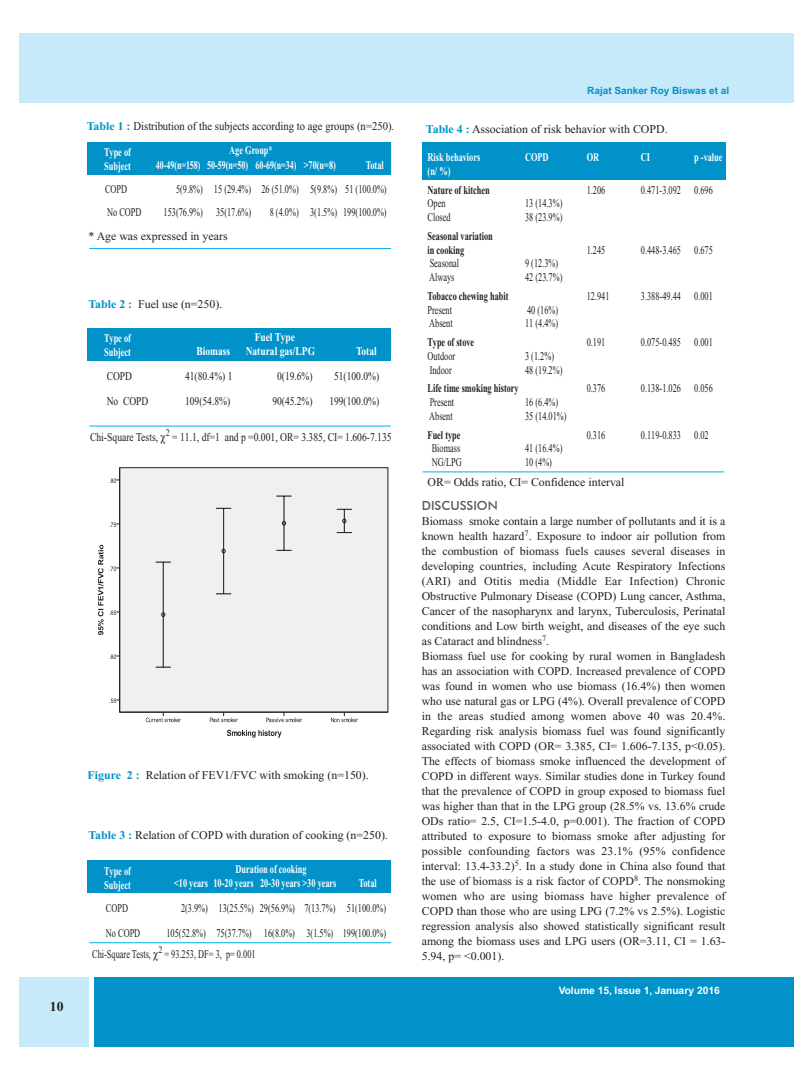
<style>
.page{position:relative;width:810px;height:1080px;background:#fff}
.page>*{position:absolute;margin:0;border:0;box-sizing:border-box;transform-origin:0 0}
.t1{font:700 13.75px "Times New Roman";color:#231f20}
.t2{font:500 12.5px "Futura BT";color:#57585a}
.t3{font:11.88px/15px "Times New Roman";color:#231f20}
.t4{font:11.88px/21.2px "Times New Roman";color:#231f20;scale:.7 1}
.t5{font:700 11.88px/13.8px "Times New Roman";color:#fff;scale:.7 1}
.t6{font:700 11.88px/13.8px "Times New Roman";color:#231f20;scale:.7 1}
.t7{font:11.88px "Times New Roman";color:#231f20;scale:.8 1}
.t8{font:11.88px "Times New Roman";color:#231f20;scale:.81 1}
.t9{font:11.88px "Times New Roman";color:#231f20;scale:.9 1}
.t10{font:700 11.88px "Times New Roman";color:#fff;scale:.8 1}
.t11{font:700 10.25px "Helvetica";color:#fff}
.t12{font:700 10px "Helvetica";color:#0092c8}
.s1{font-weight:700;color:#0092c8}
</style>
<div class="page">
<div style="left:88px;top:142px;width:303px;height:32px;background:#0092c8"></div>
<div style="left:423px;top:142px;width:303px;height:37px;background:#0092c8"></div>
<div style="left:88px;top:329px;width:303px;height:32px;background:#0092c8"></div>
<div style="left:88px;top:860px;width:303px;height:33px;background:#0092c8"></div>
<div style="left:19px;top:34px;width:774px;height:69px;background:#c6eafa"></div>
<div style="left:94px;top:977px;width:699px;height:70px;background:#0092c8"></div>
<div style="left:19px;top:977px;width:70px;height:70px;background:#c6eafa"></div>
<svg style="left:227px;top:730px;width:55px;height:8px"></svg>
<svg style="left:331px;top:713px;width:27px;height:9px"></svg>
<svg style="left:266px;top:713px;width:36px;height:9px"></svg>
<svg style="left:210px;top:713px;width:28px;height:9px"></svg>
<svg style="left:146px;top:713px;width:35px;height:9px"></svg>
<svg style="left:98px;top:545px;width:6px;height:90px"></svg>
<svg style="left:110px;top:479px;width:9px;height:4px"></svg>
<svg style="left:110px;top:523px;width:9px;height:4px"></svg>
<svg style="left:110px;top:567px;width:9px;height:4px"></svg>
<svg style="left:110px;top:611px;width:9px;height:4px"></svg>
<svg style="left:110px;top:655px;width:9px;height:4px"></svg>
<svg style="left:110px;top:699px;width:9px;height:4px"></svg>
<div style="left:119px;top:467px;width:269px;height:246px;background:#eef0f2"></div>
<hr style="left:89px;top:248px;width:302px;height:1px;background:#00aeef">
<hr style="left:423px;top:472px;width:301px;height:1px;background:#00aeef">
<hr style="left:89px;top:426px;width:302px;height:1px;background:#00aeef">
<hr style="left:89px;top:943px;width:302px;height:1px;background:#00aeef">
<p class="t9" style="left:87px;top:120px;width:343px"><span class="s1">Table 1 :</span> Distribution of the subjects according to age groups (n=250).</p>
<p class="t5" style="left:104px;top:146px;width:40px">Type of<br>Subject</p>
<p class="t5" style="left:156px;top:143px;width:259px;line-height:15px;text-indent:73px">Age Group*<br>40-49(n=158) 50-59(n=50) 60-69(n=34) &gt;70(n=8)</p>
<p class="t5" style="left:366px;top:158px;width:27px">Total</p>
<p class="t4" style="left:105px;top:178px;width:33px">COPD</p>
<p class="t4" style="left:176px;top:178px;width:303px">5(9.8%) 15 (29.4%) 26 (51.0%) 5(9.8%) 51 (100.0%)</p>
<p class="t4" style="left:107px;top:202px;width:51px">No COPD</p>
<p class="t4" style="left:164px;top:202px;width:127px">153(76.9%) 35(17.6%)</p>
<p class="t4" style="left:270px;top:202px;width:169px">8 (4.0%) 3(1.5%) 199(100.0%)</p>
<p class="t3" style="left:88px;top:229px;width:141px">* Age was expressed in years</p>
<p class="t3" style="left:88px;top:297px;width:135px"><span class="s1">Table 2 :</span> Fuel use (n=250).</p>
<p class="t5" style="left:104px;top:332px;width:40px">Type of<br>Subject</p>
<p class="t10" style="left:255px;top:331px;width:52px">Fuel Type</p>
<p class="t10" style="left:196px;top:344px;width:44px">Biomass</p>
<p class="t10" style="left:246px;top:344px;width:88px">Natural gas/LPG</p>
<p class="t10" style="left:356px;top:344px;width:27px">Total</p>
<p class="t7" style="left:107px;top:369px;width:33px">COPD</p>
<p class="t7" style="left:185px;top:369px;width:61px">41(80.4%) 1</p>
<p class="t7" style="left:277px;top:369px;width:46px">0(19.6%)</p>
<p class="t7" style="left:334px;top:369px;width:58px">51(100.0%)</p>
<p class="t7" style="left:107px;top:394px;width:54px">No COPD</p>
<p class="t7" style="left:185px;top:394px;width:58px">109(54.8%)</p>
<p class="t7" style="left:272px;top:394px;width:52px">90(45.2%)</p>
<p class="t7" style="left:329px;top:394px;width:64px">199(100.0%)</p>
<p class="t8" style="left:90px;top:431px;width:374px">Chi-Square Tests, <sup>2</sup> = 11.1, df=1 and p =0.001, OR= 3.385, CI= 1.606-7.135</p>
<p class="t1" style="left:50px;top:999px;width:15px">10</p>
<p class="t3" style="left:88px;top:768px;width:283px"><span class="s1">Figure 2 :</span> Relation of FEV1/FVC with smoking (n=150).</p>
<p class="t3" style="left:88px;top:828px;width:301px"><span class="s1">Table 3 :</span> Relation of COPD with duration of cooking (n=250).</p>
<p class="t5" style="left:104px;top:864px;width:40px">Type of<br>Subject</p>
<p class="t5" style="left:174px;top:862px;width:233px;text-indent:61px">Duration of cooking<br>&lt;10 years 10-20 years 20-30 years &gt;30 years</p>
<p class="t5" style="left:359px;top:876px;width:27px">Total</p>
<p class="t4" style="left:106px;top:898px;width:33px">COPD</p>
<p class="t4" style="left:181px;top:898px;width:295px">2(3.9%) 13(25.5%) 29(56.9%) 7(13.7%) 51(100.0%)</p>
<p class="t4" style="left:106px;top:923px;width:51px">No COPD</p>
<p class="t4" style="left:92px;top:923px;width:422px;text-indent:74px">105(52.8%) 75(37.7%) 16(8.0%) 3(1.5%) 199(100.0%)<br>Chi-Square Tests, <sup>2</sup> = 93.253, DF= 3, p= 0.001</p>
<p class="t12" style="left:587px;top:84px;width:143px">Rajat Sanker Roy Biswas et al</p>
<p class="t3" style="left:426px;top:122px;width:243px"><span class="s1">Table 4 :</span> Association of risk behavior with COPD.</p>
<p class="t5" style="left:428px;top:150px;width:77px">Risk behaviors</p>
<p class="t5" style="left:525px;top:150px;width:35px">COPD</p>
<p class="t5" style="left:587px;top:150px;width:19px">OR</p>
<p class="t5" style="left:641px;top:150px;width:15px">CI</p>
<p class="t5" style="left:694px;top:150px;width:42px">p -value</p>
<p class="t5" style="left:428px;top:164px;width:34px">(n/ %)</p>
<p class="t6" style="left:428px;top:183px;width:90px">Nature of kitchen</p>
<p class="t4" style="left:587px;top:179px;width:28px">1.206</p>
<p class="t4" style="left:641px;top:179px;width:104px">0.471-3.092 0.696</p>
<p class="t4" style="left:428px;top:193px;width:27px">Open</p>
<p class="t4" style="left:525px;top:193px;width:55px">13 (14.3%)</p>
<p class="t4" style="left:428px;top:207px;width:34px">Closed</p>
<p class="t4" style="left:525px;top:207px;width:55px">38 (23.9%)</p>
<p class="t6" style="left:428px;top:229px;width:95px">Seasonal variation in cooking</p>
<p class="t4" style="left:587px;top:239px;width:28px">1.245</p>
<p class="t4" style="left:641px;top:239px;width:104px">0.448-3.465 0.675</p>
<p class="t4" style="left:430px;top:253px;width:44px">Seasonal</p>
<p class="t4" style="left:525px;top:253px;width:49px">9 (12.3%)</p>
<p class="t4" style="left:429px;top:267px;width:38px">Always</p>
<p class="t4" style="left:525px;top:267px;width:55px">42 (23.7%)</p>
<p class="t6" style="left:428px;top:289px;width:117px">Tobacco chewing habit</p>
<p class="t4" style="left:587px;top:285px;width:34px">12.941</p>
<p class="t4" style="left:641px;top:285px;width:104px">3.388-49.44 0.001</p>
<p class="t4" style="left:428px;top:299px;width:36px">Present</p>
<p class="t4" style="left:527px;top:299px;width:46px">40 (16%)</p>
<p class="t4" style="left:429px;top:313px;width:35px">Absent</p>
<p class="t4" style="left:525px;top:313px;width:49px">11 (4.4%)</p>
<p class="t6" style="left:428px;top:335px;width:68px">Type of stove</p>
<p class="t4" style="left:587px;top:332px;width:28px">0.191</p>
<p class="t4" style="left:641px;top:332px;width:104px">0.075-0.485 0.001</p>
<p class="t4" style="left:428px;top:345px;width:41px">Outdoor</p>
<p class="t4" style="left:525px;top:345px;width:43px">3 (1.2%)</p>
<p class="t4" style="left:430px;top:359px;width:33px">Indoor</p>
<p class="t4" style="left:525px;top:359px;width:55px">48 (19.2%)</p>
<p class="t6" style="left:428px;top:382px;width:132px">Life time smoking history</p>
<p class="t4" style="left:587px;top:378px;width:28px">0.376</p>
<p class="t4" style="left:641px;top:378px;width:104px">0.138-1.026 0.056</p>
<p class="t4" style="left:430px;top:392px;width:36px">Present</p>
<p class="t4" style="left:525px;top:392px;width:49px">16 (6.4%)</p>
<p class="t4" style="left:429px;top:405px;width:35px">Absent</p>
<p class="t4" style="left:525px;top:405px;width:61px">35 (14.01%)</p>
<p class="t6" style="left:428px;top:428px;width:49px">Fuel type</p>
<p class="t4" style="left:587px;top:424px;width:28px">0.316</p>
<p class="t4" style="left:641px;top:424px;width:98px">0.119-0.833 0.02</p>
<p class="t4" style="left:432px;top:438px;width:42px">Biomass</p>
<p class="t4" style="left:525px;top:438px;width:55px">41 (16.4%)</p>
<p class="t4" style="left:432px;top:452px;width:44px">NG/LPG</p>
<p class="t4" style="left:428px;top:452px;width:283px;line-height:20px;text-indent:97px">10 (4%)<br>OR= Odds ratio, CI= Confidence interval</p>
<p class="t2" style="left:422px;top:498px;width:78px">DISCUSSION</p>
<p class="t3" style="left:422px;top:514px;width:305px">Biomass smoke contain a large number of pollutants and it is a known health hazard<sup>7</sup>. Exposure to indoor air pollution from the combustion of biomass fuels causes several diseases in developing countries, including Acute Respiratory Infections (ARI) and Otitis media (Middle Ear Infection) Chronic Obstructive Pulmonary Disease (COPD) Lung cancer, Asthma, Cancer of the nasopharynx and larynx, Tuberculosis, Perinatal conditions and Low birth weight, and diseases of the eye such as Cataract and blindness<sup>7</sup>.<br>Biomass fuel use for cooking by rural women in Bangladesh has an association with COPD. Increased prevalence of COPD was found in women who use biomass (16.4%) then women who use natural gas or LPG (4%). Overall prevalence of COPD in the areas studied among women above 40 was 20.4%.<br>Regarding risk analysis biomass fuel was found significantly associated with COPD (OR= 3.385, CI= 1.606-7.135, p&lt;0.05).<br>The effects of biomass smoke influenced the development of COPD in different ways. Similar studies done in Turkey found that the prevalence of COPD in group exposed to biomass fuel was higher than that in the LPG group (28.5% vs. 13.6% crude ODs ratio= 2.5, CI=1.5-4.0, p=0.001). The fraction of COPD attributed to exposure to biomass smoke after adjusting for possible confounding factors was 23.1% (95% confidence interval: 13.4-33.2)<sup>5</sup>. In a study done in China also found that the use of biomass is a risk factor of COPD<sup>8</sup>. The nonsmoking women who are using biomass have higher prevalence of COPD than those who are using LPG (7.2% vs 2.5%). Logistic regression analysis also showed statistically significant result among the biomass uses and LPG users (OR=3.11, CI = 1.63- 5.94, p= &lt;0.001).</p>
<p class="t11" style="left:559px;top:985px;width:163px">Volume 15, Issue 1, January 2016</p>
</div>
